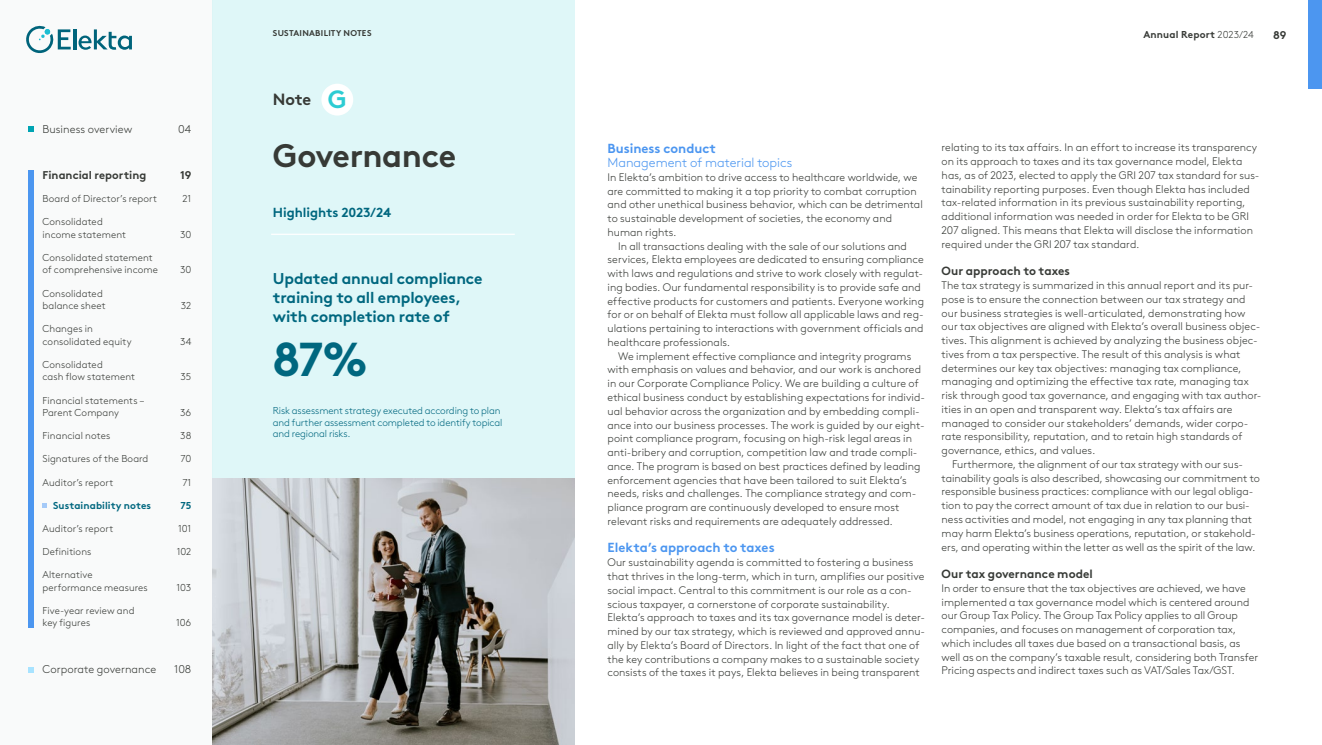
<style>
.page{position:relative;width:1322px;height:745px;background:#fff}
.page>*{position:absolute;margin:0;border:0;box-sizing:border-box;transform-origin:0 0}
.t1{font:700 47.5px "Brown Pro";color:#00677f}
.B_07_Huvudrubrik{font:700 32.5px "Brown Pro";letter-spacing:-.015em;color:#373a36}
.XX_Highlight{font:700 25px "Brown Pro";color:#2dccd3}
.XX_Highlight-2{font:700 16.25px "Brown Pro";color:#373a36}
.Ingress{font:700 15.62px/18.8px "Brown Pro";letter-spacing:-.01em;color:#00677f}
.B_03_Mell_1{font:700 13.12px "Brown Pro";color:#4c96f0}
.B_03_Mell_1_Över{font:300 13.12px "Brown Pro";color:#4c96f0}
.F_03_Mell_1{font:700 13.12px "Brown Pro";letter-spacing:-.005em;color:#00677f}
.B_04_Mell_2{font:700 11.88px "Brown Pro";letter-spacing:.005em;color:#373a36}
.t2{font:300 11.25px "Brown Pro";letter-spacing:.005em;color:#373a36}
.t3{font:700 11.25px "Brown Pro";color:#373a36}
.B_01_Bröd_u_indrag{font:300 11px/13.8px "Brown Pro";letter-spacing:.005em;color:#373a36}
.B_02_Bröd_m_indrag{font:300 11px/13.8px "Brown Pro";letter-spacing:.005em;color:#373a36}
.t4{font:300 10px/12.5px "Brown Pro";letter-spacing:.01em;color:#373a36}
.F_01_Bröd_u_indrag{font:300 10px/11.2px "Brown Pro";letter-spacing:-.01em;color:#00677f}
.t5{font:700 10px "Brown Pro";letter-spacing:.005em;color:#00677f}
.t6{font:700 10px "Brown Pro";letter-spacing:.02em;color:#373a36}
.t7{font:700 8.5px "Brown Pro";letter-spacing:.03em;color:#373a36}
.s1{font-weight:300}
</style>
<div class="page">
<div style="left:0;top:0;width:213px;height:744px;background:#f9fafa"></div>
<svg style="left:26px;top:25px;width:45px;height:28px"></svg>
<hr style="left:73px;top:29px;width:3px;height:20px;background:#00647b">
<svg style="left:79px;top:29px;width:53px;height:21px"></svg>
<div style="left:1308px;top:0;width:14px;height:89px;background:#4c96f0"></div>
<svg style="left:28px;top:126px;width:6px;height:6px"></svg>
<div style="left:28px;top:170px;width:6px;height:457px;background:#4c96f0"></div>
<svg style="left:28px;top:667px;width:6px;height:5px"></svg>
<svg style="left:43px;top:503px;width:4px;height:4px"></svg>
<div style="left:213px;top:0;width:362px;height:744px;background:#dff7f8"></div>
<div style="left:321px;top:84px;width:32px;height:31px;background:#fff;border-radius:50%"></div>
<hr style="left:271px;top:233px;width:244px;height:2px;background:#fff">
<img style="left:213px;top:478px;width:362px;height:266px">
<p class="t2" style="left:43px;top:120px;width:91px">Business overview</p>
<p class="t2" style="left:178px;top:120px;width:15px">04</p>
<p class="t3" style="left:43px;top:166px;width:105px">Financial reporting</p>
<p class="t3" style="left:180px;top:166px;width:13px">19</p>
<p class="t4" style="left:43px;top:191px;width:116px">Board of Director’s report</p>
<p class="t4" style="left:183px;top:191px;width:10px">21</p>
<p class="t4" style="left:43px;top:215px;width:85px">Consolidated income statement</p>
<p class="t4" style="left:180px;top:227px;width:13px">30</p>
<p class="t4" style="left:43px;top:250px;width:117px">Consolidated statement of comprehensive income</p>
<p class="t4" style="left:43px;top:286px;width:65px">Consolidated balance sheet</p>
<p class="t4" style="left:43px;top:321px;width:91px">Changes in consolidated equity</p>
<p class="t4" style="left:43px;top:357px;width:94px">Consolidated<br>cash flow statement</p>
<p class="t4" style="left:43px;top:393px;width:103px">Financial statements –<br>Parent Company</p>
<p class="t4" style="left:180px;top:263px;width:13px">30</p>
<p class="t4" style="left:181px;top:298px;width:12px">32</p>
<p class="t4" style="left:180px;top:334px;width:13px">34</p>
<p class="t4" style="left:181px;top:370px;width:12px">35</p>
<p class="t4" style="left:180px;top:405px;width:13px">36</p>
<p class="t4" style="left:43px;top:428px;width:69px">Financial notes</p>
<p class="t4" style="left:180px;top:428px;width:13px">38</p>
<p class="t4" style="left:43px;top:451px;width:107px">Signatures of the Board</p>
<p class="t4" style="left:181px;top:451px;width:12px">70</p>
<p class="t4" style="left:43px;top:475px;width:72px">Auditor’s report</p>
<p class="t4" style="left:182px;top:475px;width:10px">71</p>
<p class="t5" style="left:53px;top:497px;width:100px">Sustainability notes</p>
<p class="t5" style="left:180px;top:497px;width:12px">75</p>
<p class="t4" style="left:43px;top:521px;width:72px">Auditor’s report</p>
<p class="t4" style="left:178px;top:521px;width:15px">101</p>
<p class="t4" style="left:43px;top:544px;width:50px">Definitions</p>
<p class="t4" style="left:177px;top:544px;width:16px">102</p>
<p class="t4" style="left:43px;top:567px;width:107px">Alternative performance measures</p>
<p class="t4" style="left:176px;top:580px;width:16px">103</p>
<p class="t4" style="left:43px;top:603px;width:93px">Five-year review and key figures</p>
<p class="t4" style="left:176px;top:615px;width:17px">106</p>
<p class="t2" style="left:43px;top:660px;width:115px">Corporate governance</p>
<p class="t2" style="left:174px;top:660px;width:19px">108</p>
<p class="t7" style="left:273px;top:27px;width:100px">SUSTAINABILITY NOTES</p>
<p class="t6" style="left:1143px;top:26px;width:112px">Annual Report <span class="s1">2023/24</span></p>
<p class="t3" style="left:1273px;top:26px;width:15px">89</p>
<p class="XX_Highlight-2" style="left:273px;top:86px;width:40px">Note</p>
<p class="XX_Highlight" style="left:328px;top:79px;width:20px">G</p>
<p class="B_07_Huvudrubrik" style="left:273px;top:129px;width:185px">Governance</p>
<p class="F_03_Mell_1" style="left:273px;top:201px;width:120px">Highlights 2023/24</p>
<p class="Ingress" style="left:273px;top:267px;width:211px">Updated annual compliance training to all employees, with completion rate of</p>
<p class="t1" style="left:272px;top:320px;width:97px">87%</p>
<p class="F_01_Bröd_u_indrag" style="left:273px;top:404px;width:231px">Risk assessment strategy executed according to plan and further assessment completed to identify topical and regional risks.</p>
<p class="B_03_Mell_1" style="left:607px;top:138px;width:110px">Business conduct</p>
<p class="B_03_Mell_1_Över" style="left:607px;top:153px;width:186px">Management of material topics</p>
<p class="B_01_Bröd_u_indrag" style="left:607px;top:169px;width:317px">In Elekta’s ambition to drive access to healthcare worldwide, we are committed to making it a top priority to combat corruption and other unethical business behavior, which can be detrimental to sustainable development of societies, the economy and human rights.</p>
<p class="B_02_Bröd_m_indrag" style="left:607px;top:238px;width:318px;text-indent:11px">In all transactions dealing with the sale of our solutions and services, Elekta employees are dedicated to ensuring compliance with laws and regulations and strive to work closely with regulat&shy;ing bodies. Our fundamental responsibility is to provide safe and effective products for customers and patients. Everyone working for or on behalf of Elekta must follow all applicable laws and reg&shy;ulations pertaining to interactions with government officials and healthcare professionals.</p>
<p class="B_02_Bröd_m_indrag" style="left:607px;top:348px;width:319px;text-indent:11px">We implement effective compliance and integrity programs with emphasis on values and behavior, and our work is anchored in our Corporate Compliance Policy. We are building a culture of ethical business conduct by establishing expectations for individ&shy;ual behavior across the organization and by embedding compli&shy;ance into our business processes. The work is guided by our eight&shy;point compliance program, focusing on high-risk legal areas in anti-bribery and corruption, competition law and trade compli&shy;ance. The program is based on best practices defined by leading enforcement agencies that have been tailored to suit Elekta’s needs, risks and challenges. The compliance strategy and com&shy;pliance program are continuously developed to ensure most relevant risks and requirements are adequately addressed.</p>
<p class="B_03_Mell_1" style="left:607px;top:537px;width:169px">Elekta’s approach to taxes</p>
<p class="B_01_Bröd_u_indrag" style="left:607px;top:554px;width:319px">Our sustainability agenda is committed to fostering a business that thrives in the long-term, which in turn, amplifies our positive social impact. Central to this commitment is our role as a con&shy;scious taxpayer, a cornerstone of corporate sustainability.<br>Elekta’s approach to taxes and its tax governance model is deter&shy;mined by our tax strategy, which is reviewed and approved annu&shy;ally by Elekta’s Board of Directors. In light of the fact that one of the key contributions a company makes to a sustainable society consists of the taxes it pays, Elekta believes in being transparent</p>
<p class="B_01_Bröd_u_indrag" style="left:941px;top:140px;width:319px">relating to its tax affairs. In an effort to increase its transparency on its approach to taxes and its tax governance model, Elekta has, as of 2023, elected to apply the GRI 207 tax standard for sus&shy;tainability reporting purposes. Even though Elekta has included tax-related information in its previous sustainability reporting, additional information was needed in order for Elekta to be GRI 207 aligned. This means that Elekta will disclose the information required under the GRI 207 tax standard.</p>
<p class="B_04_Mell_2" style="left:941px;top:261px;width:130px">Our approach to taxes</p>
<p class="B_01_Bröd_u_indrag" style="left:941px;top:277px;width:321px">The tax strategy is summarized in this annual report and its pur&shy;pose is to ensure the connection between our tax strategy and our business strategies is well-articulated, demonstrating how our tax objectives are aligned with Elekta’s overall business objec&shy;tives. This alignment is achieved by analyzing the business objec&shy;tives from a tax perspective. The result of this analysis is what determines our key tax objectives: managing tax compliance, managing and optimizing the effective tax rate, managing tax risk through good tax governance, and engaging with tax author&shy;ities in an open and transparent way. Elekta’s tax affairs are managed to consider our stakeholders’ demands, wider corpo&shy;rate responsibility, reputation, and to retain high standards of governance, ethics, and values.</p>
<p class="B_02_Bröd_m_indrag" style="left:941px;top:456px;width:320px;text-indent:11px">Furthermore, the alignment of our tax strategy with our sus&shy;tainability goals is also described, showcasing our commitment to responsible business practices: compliance with our legal obliga&shy;tion to pay the correct amount of tax due in relation to our busi&shy;ness activities and model, not engaging in any tax planning that may harm Elekta’s business operations, reputation, or stakehold&shy;ers, and operating within the letter as well as the spirit of the law.</p>
<p class="B_04_Mell_2" style="left:941px;top:564px;width:153px">Our tax governance model</p>
<p class="B_01_Bröd_u_indrag" style="left:941px;top:580px;width:318px">In order to ensure that the tax objectives are achieved, we have implemented a tax governance model which is centered around our Group Tax Policy. The Group Tax Policy applies to all Group companies, and focuses on management of corporation tax, which includes all taxes due based on a transactional basis, as well as on the company’s taxable result, considering both Transfer Pricing aspects and indirect taxes such as VAT/Sales Tax/GST.</p>
</div>
